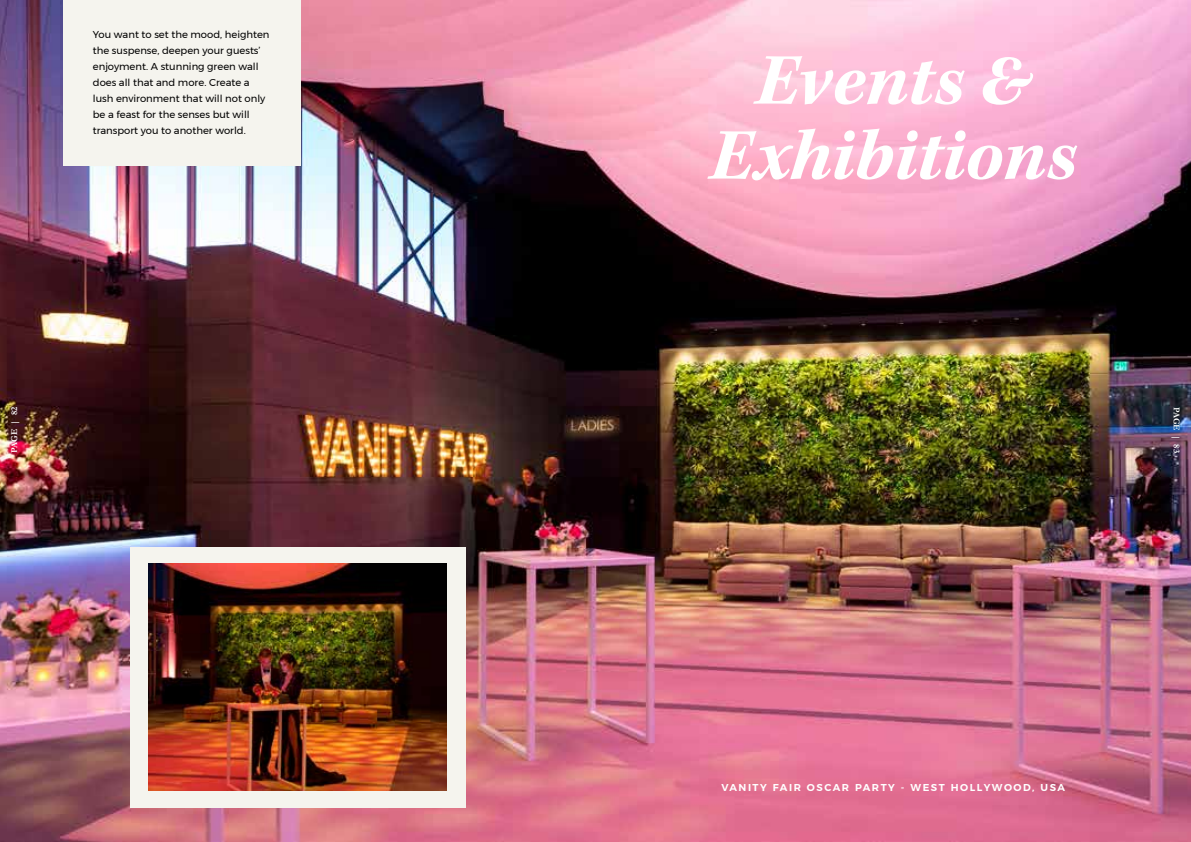
<style>
.page{position:relative;width:1191px;height:842px;background:#fff}
.page>*{position:absolute;margin:0;border:0;box-sizing:border-box;transform-origin:0 0}
.t1{font:italic 700 75px/75px "Kepler Std";color:#fff;text-align:center}
.t2{font:10px/16px "Montserrat";color:#000}
.t3{font:600 10px "Montserrat";letter-spacing:.15em;color:#fff}
.t4{font:700 9px "Garamond";color:#fff}
</style>
<div class="page">
<img style="left:0;top:0;width:1191px;height:842px">
<div style="left:63px;top:0;width:237px;height:166px;background:#f5f4ee"></div>
<div style="left:130px;top:547px;width:335px;height:261px;background:#f5f4ee"></div>
<img style="left:148px;top:564px;width:298px;height:227px">
<p class="t2" style="left:93px;top:26px;width:178px">You want to set the mood, heighten the suspense, deepen your guests’ enjoyment. A stunning green wall does all that and more. Create a lush environment that will not only be a feast for the senses but will transport you to another world.</p>
<h1 class="t1" style="left:709px;top:45px;width:369px">Events &amp;<br>Exhibitions</h1>
<p class="t4" style="left:8px;top:453px;width:48px;rotate:-90deg">PAGE | 82</p>
<p class="t4" style="left:1182px;top:407px;width:48px;rotate:90deg">PAGE | 83</p>
<p class="t3" style="left:721px;top:779px;width:345px">VANITY FAIR OSCAR PARTY - WEST HOLLYWOOD, USA</p>
</div>
